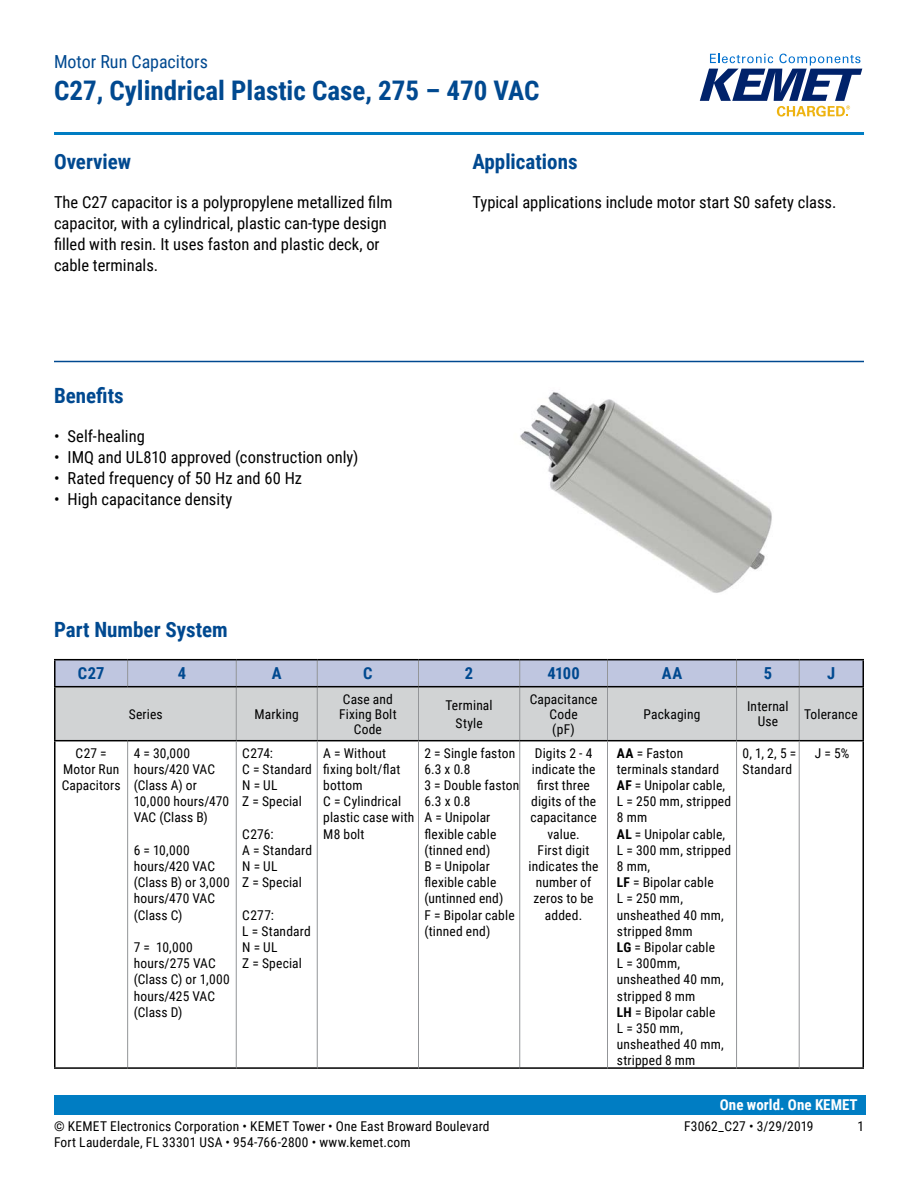
<style>
.page{position:relative;width:918px;height:1188px;background:#fff}
.page>*{position:absolute;margin:0;border:0;box-sizing:border-box;transform-origin:0 0}
.t1{font:700 27px "Roboto Condensed";color:#004990}
.t2{font:700 21px "Roboto Condensed";color:#004990}
.t3{font:18px "Roboto Condensed";color:#004990}
.t4{font:16.5px/21px "Roboto Condensed";color:#000}
.t5{font:700 16.5px "Roboto Condensed";letter-spacing:.005em;color:#004990}
.t6{font:700 15px "Roboto Condensed";color:#fff}
.t7{font:13.5px/16.2px "Roboto Condensed";letter-spacing:.015em;color:#000}
.s1{font-weight:700}
</style>
<div class="page">
<svg style="left:700px;top:54px;width:162px;height:63px"></svg>
<div style="left:54px;top:1095px;width:811px;height:20px;background:#007dc3"></div>
<hr style="left:54px;top:361px;width:810px;height:1px;background:#004990">
<hr style="left:54px;top:132px;width:810px;height:3px;background:#007dc3">
<div style="left:56px;top:687px;width:806px;height:53px;background:#d1d3d4"></div>
<svg style="left:56px;top:660px;width:806px;height:26px;background:#bac1da"></svg>
<hr style="left:236px;top:687px;width:1px;height:53px;background:#939598">
<hr style="left:317px;top:687px;width:1px;height:53px;background:#939598">
<hr style="left:418px;top:687px;width:1px;height:53px;background:#939598">
<hr style="left:519px;top:687px;width:1px;height:53px;background:#939598">
<hr style="left:607px;top:687px;width:1px;height:53px;background:#939598">
<hr style="left:736px;top:687px;width:1px;height:53px;background:#939598">
<hr style="left:799px;top:687px;width:1px;height:53px;background:#939598">
<hr style="left:127px;top:741px;width:1px;height:326px;background:#939598">
<hr style="left:519px;top:741px;width:1px;height:326px;background:#939598">
<hr style="left:862px;top:660px;width:2px;height:26px;background:#000">
<hr style="left:54px;top:687px;width:2px;height:53px;background:#000">
<hr style="left:862px;top:687px;width:2px;height:53px;background:#000">
<hr style="left:54px;top:659px;width:74px;height:1px;background:#000">
<hr style="left:54px;top:660px;width:2px;height:26px;background:#000">
<hr style="left:128px;top:659px;width:108px;height:1px;background:#000">
<hr style="left:236px;top:659px;width:81px;height:1px;background:#000">
<hr style="left:317px;top:659px;width:101px;height:1px;background:#000">
<hr style="left:418px;top:659px;width:102px;height:1px;background:#000">
<hr style="left:520px;top:659px;width:88px;height:1px;background:#000">
<hr style="left:608px;top:659px;width:129px;height:1px;background:#000">
<hr style="left:737px;top:659px;width:62px;height:1px;background:#000">
<hr style="left:799px;top:659px;width:65px;height:1px;background:#000">
<hr style="left:54px;top:686px;width:74px;height:1px;background:#000">
<hr style="left:128px;top:686px;width:108px;height:1px;background:#000">
<hr style="left:236px;top:686px;width:81px;height:1px;background:#000">
<hr style="left:317px;top:686px;width:101px;height:1px;background:#000">
<hr style="left:418px;top:686px;width:102px;height:1px;background:#000">
<hr style="left:520px;top:686px;width:88px;height:1px;background:#000">
<hr style="left:608px;top:686px;width:129px;height:1px;background:#000">
<hr style="left:737px;top:686px;width:62px;height:1px;background:#000">
<hr style="left:799px;top:686px;width:65px;height:1px;background:#000">
<hr style="left:54px;top:740px;width:74px;height:1px;background:#000">
<hr style="left:54px;top:741px;width:2px;height:326px;background:#000">
<hr style="left:128px;top:740px;width:108px;height:1px;background:#000">
<hr style="left:418px;top:740px;width:102px;height:1px;background:#000">
<hr style="left:520px;top:740px;width:88px;height:1px;background:#000">
<hr style="left:54px;top:1067px;width:74px;height:2px;background:#000">
<hr style="left:128px;top:1067px;width:108px;height:2px;background:#000">
<hr style="left:418px;top:1067px;width:102px;height:2px;background:#000">
<hr style="left:520px;top:1067px;width:88px;height:2px;background:#000">
<hr style="left:236px;top:740px;width:81px;height:1px;background:#000">
<hr style="left:236px;top:1067px;width:81px;height:2px;background:#000">
<hr style="left:236px;top:741px;width:1px;height:326px;background:#939598">
<hr style="left:608px;top:740px;width:129px;height:1px;background:#000">
<hr style="left:737px;top:740px;width:62px;height:1px;background:#000">
<hr style="left:608px;top:1067px;width:129px;height:2px;background:#000">
<hr style="left:737px;top:1067px;width:62px;height:2px;background:#000">
<hr style="left:607px;top:741px;width:1px;height:326px;background:#939598">
<hr style="left:736px;top:741px;width:1px;height:326px;background:#939598">
<hr style="left:799px;top:740px;width:65px;height:1px;background:#000">
<hr style="left:862px;top:741px;width:2px;height:326px;background:#000">
<hr style="left:799px;top:1067px;width:65px;height:2px;background:#000">
<hr style="left:799px;top:741px;width:1px;height:326px;background:#939598">
<hr style="left:317px;top:740px;width:101px;height:1px;background:#000">
<hr style="left:317px;top:1067px;width:101px;height:2px;background:#000">
<hr style="left:317px;top:741px;width:1px;height:326px;background:#939598">
<hr style="left:418px;top:741px;width:1px;height:326px;background:#939598">
<img style="left:520px;top:392px;width:252px;height:201px">
<h3 class="t3" style="left:54px;top:48px;width:155px">Motor Run Capacitors</h3>
<h1 class="t1" style="left:54px;top:71px;width:487px">C27, Cylindrical Plastic Case, 275 – 470 VAC</h1>
<h2 class="t2" style="left:54px;top:147px;width:79px">Overview</h2>
<p class="t4" style="left:54px;top:191px;width:340px">The C27 capacitor is a polypropylene metallized film capacitor, with a cylindrical, plastic can-type design filled with resin. It uses faston and plastic deck, or cable terminals.</p>
<h2 class="t2" style="left:54px;top:381px;width:71px">Benefits</h2>
<p class="t4" style="left:54px;top:425px;width:92px">• Self-healing</p>
<p class="t4" style="left:54px;top:446px;width:306px">• IMQ and UL810 approved (construction only)</p>
<p class="t4" style="left:54px;top:467px;width:250px">• Rated frequency of 50 Hz and 60 Hz</p>
<p class="t4" style="left:54px;top:488px;width:180px">• High capacitance density</p>
<h2 class="t2" style="left:472px;top:147px;width:107px">Applications</h2>
<p class="t4" style="left:472px;top:191px;width:365px">Typical applications include motor start S0 safety class.</p>
<h2 class="t2" style="left:54px;top:615px;width:175px">Part Number System</h2>
<p class="t5" style="left:78px;top:662px;width:28px">C27</p>
<p class="t5" style="left:178px;top:662px;width:10px">4</p>
<p class="t5" style="left:272px;top:662px;width:11px">A</p>
<p class="t5" style="left:363px;top:662px;width:11px">C</p>
<p class="t5" style="left:465px;top:662px;width:10px">2</p>
<p class="t5" style="left:547px;top:662px;width:34px">4100</p>
<p class="t5" style="left:662px;top:662px;width:22px">AA</p>
<p class="t5" style="left:764px;top:662px;width:10px">5</p>
<p class="t5" style="left:827px;top:662px;width:10px">J</p>
<p class="t7" style="left:129px;top:705px;width:35px">Series</p>
<p class="t7" style="left:255px;top:705px;width:46px">Marking</p>
<p class="t7" style="left:339px;top:691px;width:59px;line-height:15px;text-align:center">Case and<br>Fixing Bolt<br>Code</p>
<p class="t7" style="left:446px;top:695px;width:49px;line-height:18px;text-align:center">Terminal<br>Style</p>
<p class="t7" style="left:530px;top:691px;width:69px;line-height:15px;text-align:center">Capacitance<br>Code<br>(pF)</p>
<p class="t7" style="left:644px;top:705px;width:58px">Packaging</p>
<p class="t7" style="left:747px;top:698px;width:43px;line-height:15px;text-align:center">Internal<br>Use</p>
<p class="t7" style="left:804px;top:705px;width:55px">Tolerance</p>
<p class="t7" style="left:62px;top:744px;width:61px;text-align:center">C27 =<br>Motor Run<br>Capacitors</p>
<p class="t7" style="left:134px;top:744px;width:97px">4 = 30,000 hours/420 VAC (Class A) or<br>10,000 hours/470<br>VAC (Class B)</p>
<p class="t7" style="left:134px;top:841px;width:98px">6 = 10,000 hours/420 VAC (Class B) or 3,000 hours/470 VAC (Class C)</p>
<p class="t7" style="left:134px;top:939px;width:97px">7 = 10,000 hours/275 VAC (Class C) or 1,000 hours/425 VAC (Class D)</p>
<p class="t7" style="left:242px;top:744px;width:71px">C274:<br>C = Standard<br>N = UL<br>Z = Special</p>
<p class="t7" style="left:242px;top:825px;width:71px">C276:<br>A = Standard<br>N = UL<br>Z = Special</p>
<p class="t7" style="left:242px;top:906px;width:70px">C277:<br>L = Standard<br>N = UL<br>Z = Special</p>
<p class="t7" style="left:323px;top:744px;width:93px">A = Without fixing bolt/flat bottom<br>C = Cylindrical plastic case with<br>M8 bolt</p>
<p class="t7" style="left:425px;top:744px;width:96px">2 = Single faston<br>6.3 x 0.8<br>3 = Double faston<br>6.3 x 0.8<br>A = Unipolar flexible cable (tinned end)<br>B = Unipolar flexible cable (untinned end)<br>F = Bipolar cable (tinned end)</p>
<p class="t7" style="left:529px;top:744px;width:71px;text-align:center">Digits 2 - 4 indicate the first three digits of the capacitance value.<br>First digit indicates the number of zeros to be added.</p>
<p class="t7" style="left:617px;top:744px;width:116px"><span class="s1">AA</span> = Faston terminals standard<br><span class="s1">AF</span> = Unipolar cable,<br>L = 250 mm, stripped<br>8 mm<br><span class="s1">AL</span> = Unipolar cable,<br>L = 300 mm, stripped<br>8 mm,<br><span class="s1">LF</span> = Bipolar cable<br>L = 250 mm, unsheathed 40 mm, stripped 8mm<br><span class="s1">LG</span> = Bipolar cable<br>L = 300mm, unsheathed 40 mm, stripped 8 mm<br><span class="s1">LH</span> = Bipolar cable<br>L = 350 mm, unsheathed 40 mm, stripped 8 mm</p>
<p class="t7" style="left:743px;top:744px;width:55px">0, 1, 2, 5 =<br>Standard</p>
<p class="t7" style="left:815px;top:744px;width:36px">J = 5%</p>
<p class="t6" style="left:720px;top:1094px;width:139px">One world. One KEMET</p>
<p class="t7" style="left:54px;top:1117px;width:437px">© KEMET Electronics Corporation • KEMET Tower • One East Broward Boulevard</p>
<p class="t7" style="left:684px;top:1117px;width:131px">F3062_C27 • 3/29/2019</p>
<p class="t7" style="left:857px;top:1117px;width:8px">1</p>
<p class="t7" style="left:54px;top:1133px;width:358px">Fort Lauderdale, FL 33301 USA • 954-766-2800 • www.kemet.com</p>
</div>
